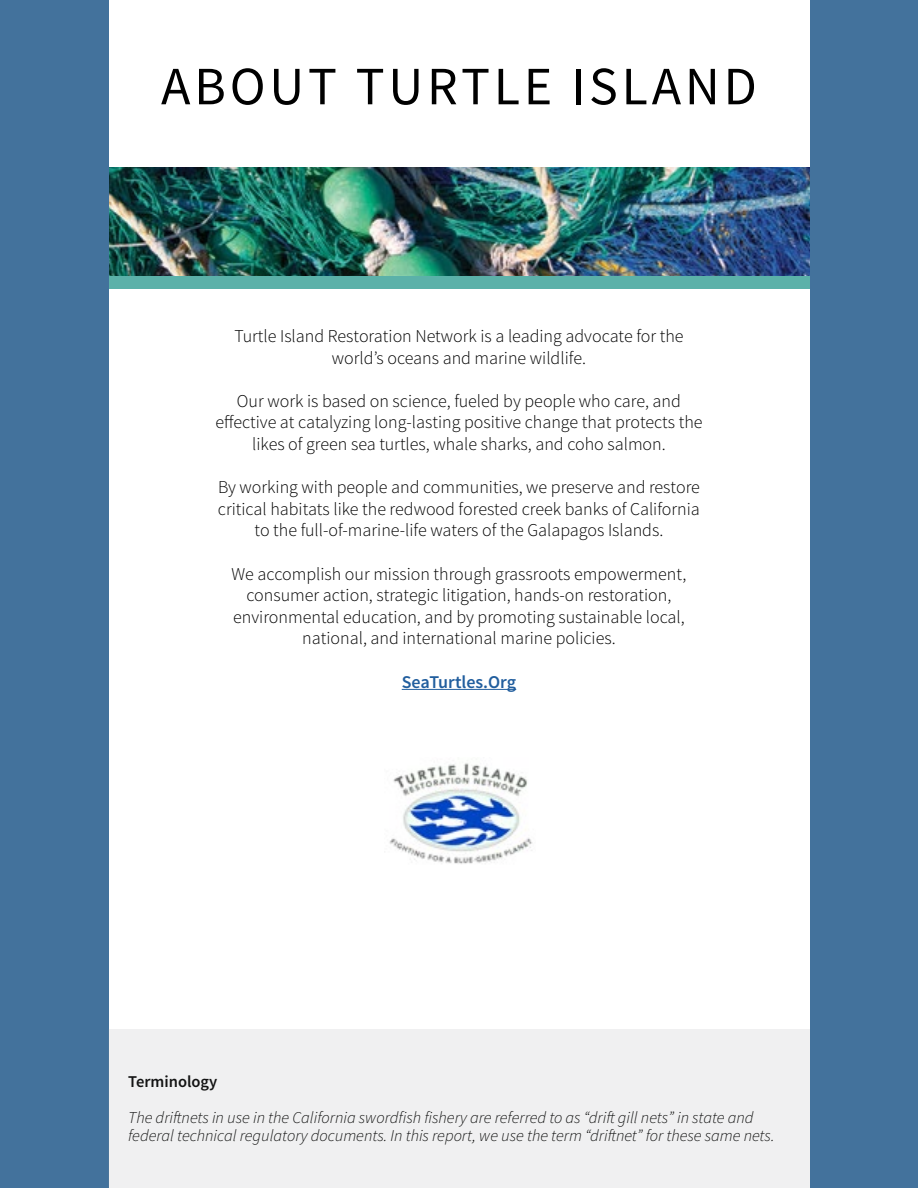
<style>
.page{position:relative;width:918px;height:1188px;background:#fff}
.page>*{position:absolute;margin:0;border:0;box-sizing:border-box;transform-origin:0 0}
.t1{font:54px "Source Sans Pro";letter-spacing:.075em;color:#000}
.t2{font:300 18px/21.6px "Source Sans Pro";color:#000;text-align:center}
.t3{font:600 18px "Source Sans Pro";color:#215e9e}
.t4{font:italic 300 16.5px/18px "Source Sans Pro";color:#000}
.t5{font:600 16.5px "Source Sans Pro";color:#000}
</style>
<div class="page">
<div style="left:109px;top:276px;width:701px;height:12px;background:#5bb1a9"></div>
<img style="left:110px;top:168px;width:700px;height:108px">
<hr style="left:402px;top:689px;width:114px;height:1px;background:#215e9e">
<img style="left:389px;top:763px;width:144px;height:101px">
<div style="left:0;top:0;width:110px;height:1188px;background:#43729c"></div>
<div style="left:810px;top:0;width:108px;height:1188px;background:#43729c"></div>
<div style="left:108px;top:1029px;width:701px;height:159px;background:#f0f0f1"></div>
<h1 class="t1" style="left:161px;top:53px;width:597px">ABOUT TURTLE ISLAND</h1>
<p class="t2" style="left:234px;top:325px;width:451px">Turtle Island Restoration Network is a leading advocate for the world’s oceans and marine wildlife.</p>
<p class="t2" style="left:215px;top:390px;width:489px">Our work is based on science, fueled by people who care, and effective at catalyzing long-lasting positive change that protects the likes of green sea turtles, whale sharks, and coho salmon.</p>
<p class="t2" style="left:218px;top:477px;width:483px">By working with people and communities, we preserve and restore critical habitats like the redwood forested creek banks of California to the full-of-marine-life waters of the Galapagos Islands.</p>
<p class="t2" style="left:232px;top:563px;width:456px">We accomplish our mission through grassroots empowerment, consumer action, strategic litigation, hands-on restoration, environmental education, and by promoting sustainable local, national, and international marine policies.</p>
<p class="t3" style="left:402px;top:670px;width:116px">SeaTurtles.Org</p>
<p class="t5" style="left:128px;top:1071px;width:91px">Terminology</p>
<p class="t4" style="left:128px;top:1108px;width:648px">The driftnets in use in the California swordfish fishery are referred to as “drift gill nets” in state and federal technical regulatory documents. In this report, we use the term “driftnet” for these same nets.</p>
</div>
